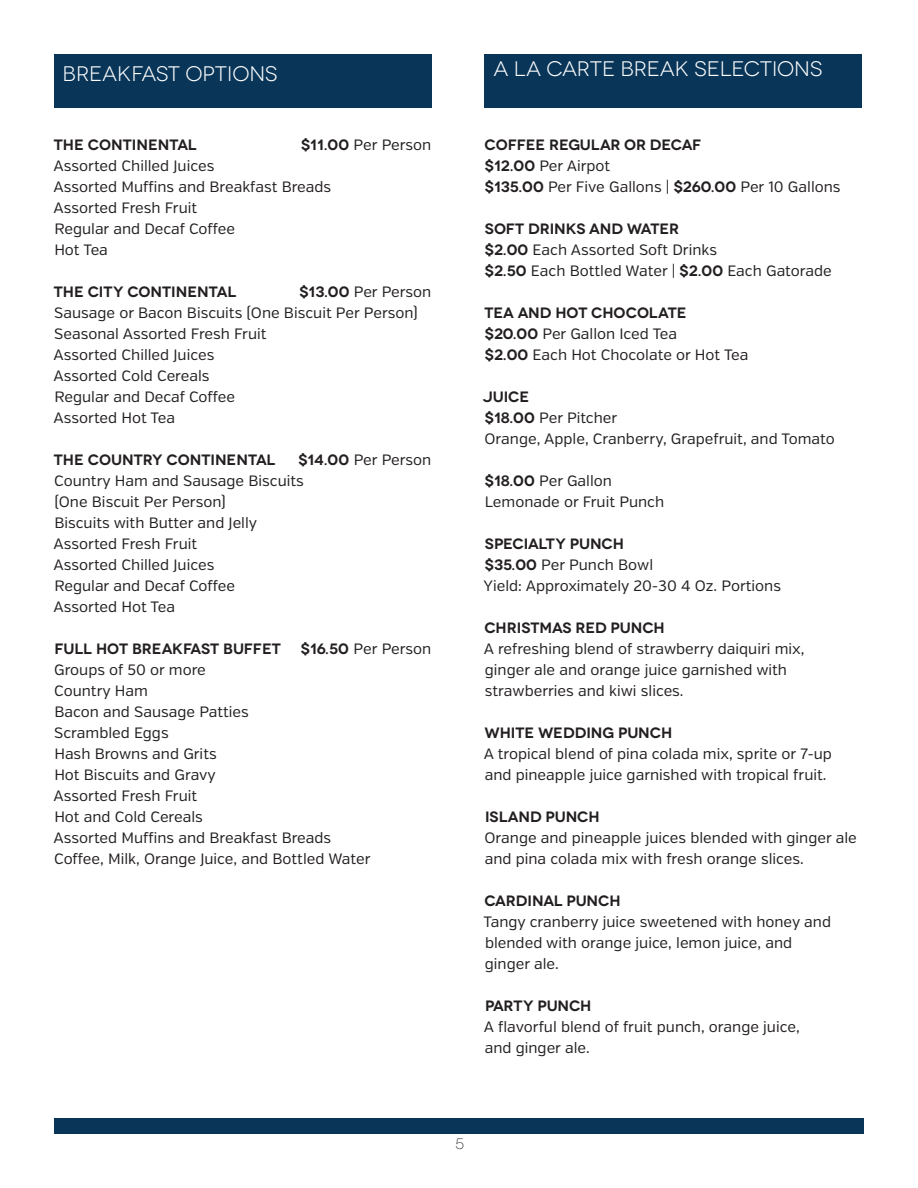
<style>
.page{position:relative;width:918px;height:1188px;background:#fff}
.page>*{position:absolute;margin:0;border:0;box-sizing:border-box;transform-origin:0 0}
.t1{font:21px "Novecentowide";color:#fff}
.Text_big{font:15px/21px "Verb";color:#231f20}
.t2{font:600 15px "Novecentowide";letter-spacing:-.005em;color:#231f20}
.t3{font:300 15px "Novecentowide";color:#231f20}
.s1{font-family:"Novecentowide";font-weight:600}
</style>
<div class="page">
<div style="left:54px;top:54px;width:378px;height:54px;background:#093558"></div>
<div style="left:484px;top:54px;width:378px;height:54px;background:#093558"></div>
<div style="left:54px;top:1119px;width:809px;height:15px;background:#093558"></div>
<p class="t1" style="left:63px;top:61px;width:216px">BREAKFAST OPTIONS</p>
<p class="t1" style="left:494px;top:57px;width:330px">A LA CARTE BREAK SELECTIONS</p>
<p class="t2" style="left:54px;top:135px;width:144px">THE CONTINENTAL</p>
<p class="Text_big" style="left:301px;top:134px;width:132px"><span class="s1">$11.00</span> Per Person</p>
<p class="Text_big" style="left:53px;top:155px;width:162px">Assorted Chilled Juices</p>
<p class="Text_big" style="left:53px;top:176px;width:279px">Assorted Muffins and Breakfast Breads</p>
<p class="Text_big" style="left:53px;top:197px;width:145px">Assorted Fresh Fruit</p>
<p class="Text_big" style="left:54px;top:218px;width:182px">Regular and Decaf Coffee</p>
<p class="Text_big" style="left:54px;top:239px;width:55px">Hot Tea</p>
<p class="t2" style="left:54px;top:282px;width:184px">THE CITY CONTINENTAL</p>
<p class="Text_big" style="left:300px;top:281px;width:133px"><span class="s1">$13.00</span> Per Person</p>
<p class="Text_big" style="left:54px;top:302px;width:365px">Sausage or Bacon Biscuits (One Biscuit Per Person)</p>
<p class="Text_big" style="left:54px;top:323px;width:214px">Seasonal Assorted Fresh Fruit</p>
<p class="Text_big" style="left:53px;top:344px;width:162px">Assorted Chilled Juices</p>
<p class="Text_big" style="left:53px;top:365px;width:158px">Assorted Cold Cereals</p>
<p class="Text_big" style="left:54px;top:386px;width:182px">Regular and Decaf Coffee</p>
<p class="Text_big" style="left:53px;top:407px;width:123px">Assorted Hot Tea</p>
<p class="t2" style="left:54px;top:450px;width:223px">THE COUNTRY CONTINENTAL</p>
<p class="Text_big" style="left:298px;top:449px;width:135px"><span class="s1">$14.00</span> Per Person</p>
<p class="Text_big" style="left:54px;top:470px;width:251px">Country Ham and Sausage Biscuits</p>
<p class="Text_big" style="left:55px;top:491px;width:173px">(One Biscuit Per Person)</p>
<p class="Text_big" style="left:54px;top:512px;width:204px">Biscuits with Butter and Jelly</p>
<p class="Text_big" style="left:53px;top:533px;width:145px">Assorted Fresh Fruit</p>
<p class="Text_big" style="left:53px;top:554px;width:162px">Assorted Chilled Juices</p>
<p class="Text_big" style="left:54px;top:575px;width:182px">Regular and Decaf Coffee</p>
<p class="Text_big" style="left:53px;top:596px;width:123px">Assorted Hot Tea</p>
<p class="t2" style="left:55px;top:639px;width:228px">FULL HOT BREAKFAST BUFFET</p>
<p class="Text_big" style="left:301px;top:638px;width:132px"><span class="s1">$16.50</span> Per Person</p>
<p class="Text_big" style="left:54px;top:659px;width:153px">Groups of 50 or more</p>
<p class="Text_big" style="left:54px;top:680px;width:95px">Country Ham</p>
<p class="Text_big" style="left:54px;top:701px;width:196px">Bacon and Sausage Patties</p>
<p class="Text_big" style="left:54px;top:722px;width:116px">Scrambled Eggs</p>
<p class="Text_big" style="left:54px;top:743px;width:164px">Hash Browns and Grits</p>
<p class="Text_big" style="left:54px;top:764px;width:163px">Hot Biscuits and Gravy</p>
<p class="Text_big" style="left:53px;top:785px;width:145px">Assorted Fresh Fruit</p>
<p class="Text_big" style="left:54px;top:806px;width:150px">Hot and Cold Cereals</p>
<p class="Text_big" style="left:53px;top:827px;width:279px">Assorted Muffins and Breakfast Breads</p>
<p class="Text_big" style="left:54px;top:848px;width:318px">Coffee, Milk, Orange Juice, and Bottled Water</p>
<p class="t2" style="left:484px;top:135px;width:218px">COFFEE REGULAR OR DECAF</p>
<p class="Text_big" style="left:485px;top:155px;width:127px"><span class="s1">$12.00</span> Per Airpot</p>
<p class="Text_big" style="left:485px;top:176px;width:357px"><span class="s1">$135.00</span> Per Five Gallons | <span class="s1">$260.00</span> Per 10 Gallons</p>
<p class="t2" style="left:485px;top:219px;width:196px">SOFT DRINKS AND WATER</p>
<p class="Text_big" style="left:485px;top:239px;width:234px"><span class="s1">$2.00</span> Each Assorted Soft Drinks</p>
<p class="Text_big" style="left:485px;top:260px;width:349px"><span class="s1">$2.50</span> Each Bottled Water | <span class="s1">$2.00</span> Each Gatorade</p>
<p class="t2" style="left:484px;top:303px;width:204px">TEA AND HOT CHOCOLATE</p>
<p class="Text_big" style="left:485px;top:323px;width:194px"><span class="s1">$20.00</span> Per Gallon Iced Tea</p>
<p class="Text_big" style="left:485px;top:344px;width:265px"><span class="s1">$2.00</span> Each Hot Chocolate or Hot Tea</p>
<p class="t2" style="left:483px;top:387px;width:48px">JUICE</p>
<p class="Text_big" style="left:485px;top:407px;width:134px"><span class="s1">$18.00</span> Per Pitcher</p>
<p class="Text_big" style="left:485px;top:428px;width:352px">Orange, Apple, Cranberry, Grapefruit, and Tomato</p>
<p class="Text_big" style="left:485px;top:470px;width:129px"><span class="s1">$18.00</span> Per Gallon</p>
<p class="Text_big" style="left:485px;top:491px;width:181px">Lemonade or Fruit Punch</p>
<p class="t2" style="left:485px;top:534px;width:141px">SPECIALTY PUNCH</p>
<p class="Text_big" style="left:485px;top:554px;width:170px"><span class="s1">$35.00</span> Per Punch Bowl</p>
<p class="Text_big" style="left:484px;top:575px;width:299px">Yield: Approximately 20-30 4 Oz. Portions</p>
<p class="t2" style="left:484px;top:618px;width:182px">CHRISTMAS RED PUNCH</p>
<p class="Text_big" style="left:484px;top:638px;width:322px">A refreshing blend of strawberry daiquiri mix,</p>
<p class="Text_big" style="left:485px;top:659px;width:304px">ginger ale and orange juice garnished with strawberries and kiwi slices.</p>
<p class="t2" style="left:484px;top:723px;width:189px">WHITE WEDDING PUNCH</p>
<p class="Text_big" style="left:484px;top:743px;width:350px">A tropical blend of pina colada mix, sprite or 7-up and pineapple juice garnished with tropical fruit.</p>
<p class="t2" style="left:485px;top:807px;width:116px">ISLAND PUNCH</p>
<p class="Text_big" style="left:485px;top:827px;width:374px">Orange and pineapple juices blended with ginger ale and pina colada mix with fresh orange slices.</p>
<p class="t2" style="left:484px;top:891px;width:138px">CARDINAL PUNCH</p>
<p class="Text_big" style="left:484px;top:911px;width:349px">Tangy cranberry juice sweetened with honey and blended with orange juice, lemon juice, and</p>
<p class="Text_big" style="left:485px;top:953px;width:75px">ginger ale.</p>
<p class="t2" style="left:485px;top:996px;width:108px">PARTY PUNCH</p>
<p class="Text_big" style="left:484px;top:1016px;width:317px">A flavorful blend of fruit punch, orange juice, and ginger ale.</p>
<p class="t3" style="left:456px;top:1135px;width:10px">5</p>
</div>
